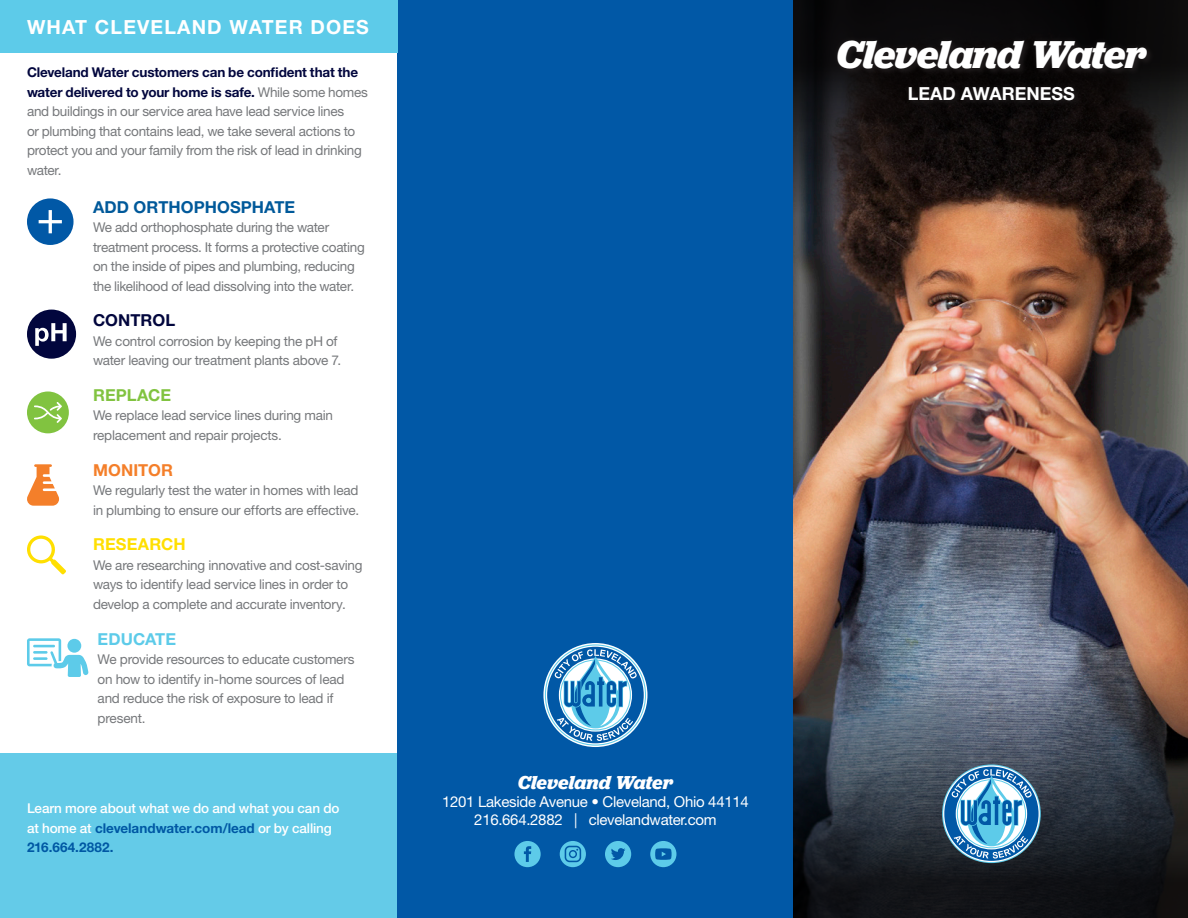
<style>
.page{position:relative;width:1188px;height:918px;background:#fff}
.page>*{position:absolute;margin:0;border:0;box-sizing:border-box;transform-origin:0 0}
.t1{font:italic 700 40.5px "Jubilat";letter-spacing:-.025em;color:#fff}
.t2{font:700 19.5px "Helvetica Neue LT Std";letter-spacing:.06em;color:#fff}
.t3{font:italic 700 19.5px "Jubilat";letter-spacing:-.005em;color:#fff}
.t4{font:700 18px "Helvetica Neue LT Std";color:#fff}
.body{font:700 16.5px "Helvetica Neue LT Std";letter-spacing:.005em;color:#00599a}
.body-2{font:700 16.5px "Helvetica Neue LT Std";letter-spacing:.01em;color:#ffdf01}
.body-3{font:700 16.5px "Helvetica Neue LT Std";color:#02063d}
.body-4{font:700 16.5px "Helvetica Neue LT Std";letter-spacing:.005em;color:#81c340}
.body-5{font:700 16.5px "Helvetica Neue LT Std";letter-spacing:.005em;color:#f47f2a}
.body-6{font:700 16.5px "Helvetica Neue LT Std";color:#5dcbe9}
.t5{font:15px "Helvetica Neue";letter-spacing:-.02em;color:#fff}
.body-7{font:13.5px/19.5px "Helvetica Neue LT Std";letter-spacing:-.02em;color:#76787b}
.body-8{font:500 13.5px/19.5px "Helvetica Neue LT Std";letter-spacing:-.01em;color:#fff}
.s1{font-weight:700;color:#02063d}
.s2{font-weight:700;color:#0058a4}
</style>
<div class="page">
<div style="left:0;top:754px;width:398px;height:164px;background:#64cbe8"></div>
<img style="left:793px;top:218px;width:395px;height:434px">
<svg style="left:793px;top:0;width:395px;height:218px;background:#1d1715"></svg>
<div style="left:836px;top:40px;width:319px;height:68px;background:#231f20;opacity:.75"></div>
<div style="left:832px;top:35px;width:321px;height:71px;background:#231f20;opacity:.75"></div>
<svg style="left:793px;top:652px;width:395px;height:266px;background:#3a3e47"></svg>
<svg style="left:942px;top:764px;width:99px;height:99px"></svg>
<svg style="left:943px;top:765px;width:97px;height:97px"></svg>
<div style="left:944px;top:767px;width:95px;height:94px;background:#0158a6;border-radius:50%"></div>
<svg style="left:952px;top:769px;width:80px;height:90px"></svg>
<div style="left:398px;top:0;width:395px;height:918px;background:#0158a6"></div>
<svg style="left:514px;top:841px;width:27px;height:26px"></svg>
<svg style="left:560px;top:841px;width:26px;height:26px"></svg>
<svg style="left:605px;top:841px;width:26px;height:26px"></svg>
<svg style="left:650px;top:841px;width:26px;height:26px"></svg>
<svg style="left:543px;top:643px;width:104px;height:104px"></svg>
<svg style="left:545px;top:644px;width:101px;height:102px"></svg>
<svg style="left:546px;top:646px;width:99px;height:99px"></svg>
<div style="left:547px;top:647px;width:97px;height:96px;background:#0158a6;border-radius:50%"></div>
<svg style="left:555px;top:649px;width:82px;height:92px"></svg>
<svg style="left:27px;top:198px;width:47px;height:47px"></svg>
<div style="left:27px;top:310px;width:49px;height:49px;background:#02063d;border-radius:50%"></div>
<svg style="left:35px;top:323px;width:32px;height:23px"></svg>
<svg style="left:27px;top:392px;width:42px;height:41px"></svg>
<svg style="left:27px;top:464px;width:32px;height:42px"></svg>
<svg style="left:27px;top:535px;width:39px;height:39px"></svg>
<svg style="left:27px;top:638px;width:62px;height:39px"></svg>
<hr style="left:33px;top:645px;width:22px;height:2px;background:#5dcbe9">
<hr style="left:33px;top:651px;width:15px;height:3px;background:#5dcbe9">
<hr style="left:33px;top:657px;width:15px;height:3px;background:#5dcbe9">
<div style="left:0;top:0;width:397px;height:52px;background:#5dcbe9"></div>
<p class="t2" style="left:27px;top:15px;width:343px">WHAT CLEVELAND WATER DOES</p>
<p class="body-7" style="left:27px;top:63px;width:342px"><span class="s1">Cleveland Water customers can be confident that the water delivered to your home is safe.</span> While some homes and buildings in our service area have lead service lines<br>or plumbing that contains lead, we take several actions to protect you and your family from the risk of lead in drinking water.</p>
<p class="body" style="left:93px;top:196px;width:204px">ADD ORTHOPHOSPHATE</p>
<p class="body-7" style="left:93px;top:217px;width:273px">We add orthophosphate during the water treatment process. It forms a protective coating on the inside of pipes and plumbing, reducing the likelihood of lead dissolving into the water.</p>
<p class="body-3" style="left:93px;top:310px;width:84px">CONTROL</p>
<p class="body-7" style="left:93px;top:331px;width:250px">We control corrosion by keeping the pH of water leaving our treatment plants above 7.</p>
<p class="body-4" style="left:93px;top:385px;width:80px">REPLACE</p>
<p class="body-7" style="left:93px;top:406px;width:242px">We replace lead service lines during main replacement and repair projects.</p>
<p class="body-5" style="left:93px;top:460px;width:82px">MONITOR</p>
<p class="body-7" style="left:93px;top:480px;width:268px">We regularly test the water in homes with lead in plumbing to ensure our efforts are effective.</p>
<p class="body-2" style="left:93px;top:534px;width:94px">RESEARCH</p>
<p class="body-7" style="left:93px;top:555px;width:271px">We are researching innovative and cost-saving ways to identify lead service lines in order to develop a complete and accurate inventory.</p>
<p class="body-6" style="left:98px;top:628px;width:80px">EDUCATE</p>
<p class="body-7" style="left:98px;top:649px;width:259px">We provide resources to educate customers on how to identify in-home sources of lead and reduce the risk of exposure to lead if present.</p>
<p class="body-8" style="left:27px;top:798px;width:314px">Learn more about what we do and what you can do at home at <span class="s2">clevelandwater.com/lead</span> or by calling<br><span class="s2">216.664.2882.</span></p>
<p class="t3" style="left:518px;top:770px;width:157px">Cleveland Water</p>
<p class="t5" style="left:442px;top:793px;width:308px">1201 Lakeside Avenue • Cleveland, Ohio 44114</p>
<p class="t5" style="left:474px;top:811px;width:244px">216.664.2882 | clevelandwater.com</p>
<p class="t1" style="left:836px;top:29px;width:312px">Cleveland Water</p>
<p class="t4" style="left:908px;top:83px;width:169px">LEAD AWARENESS</p>
</div>
